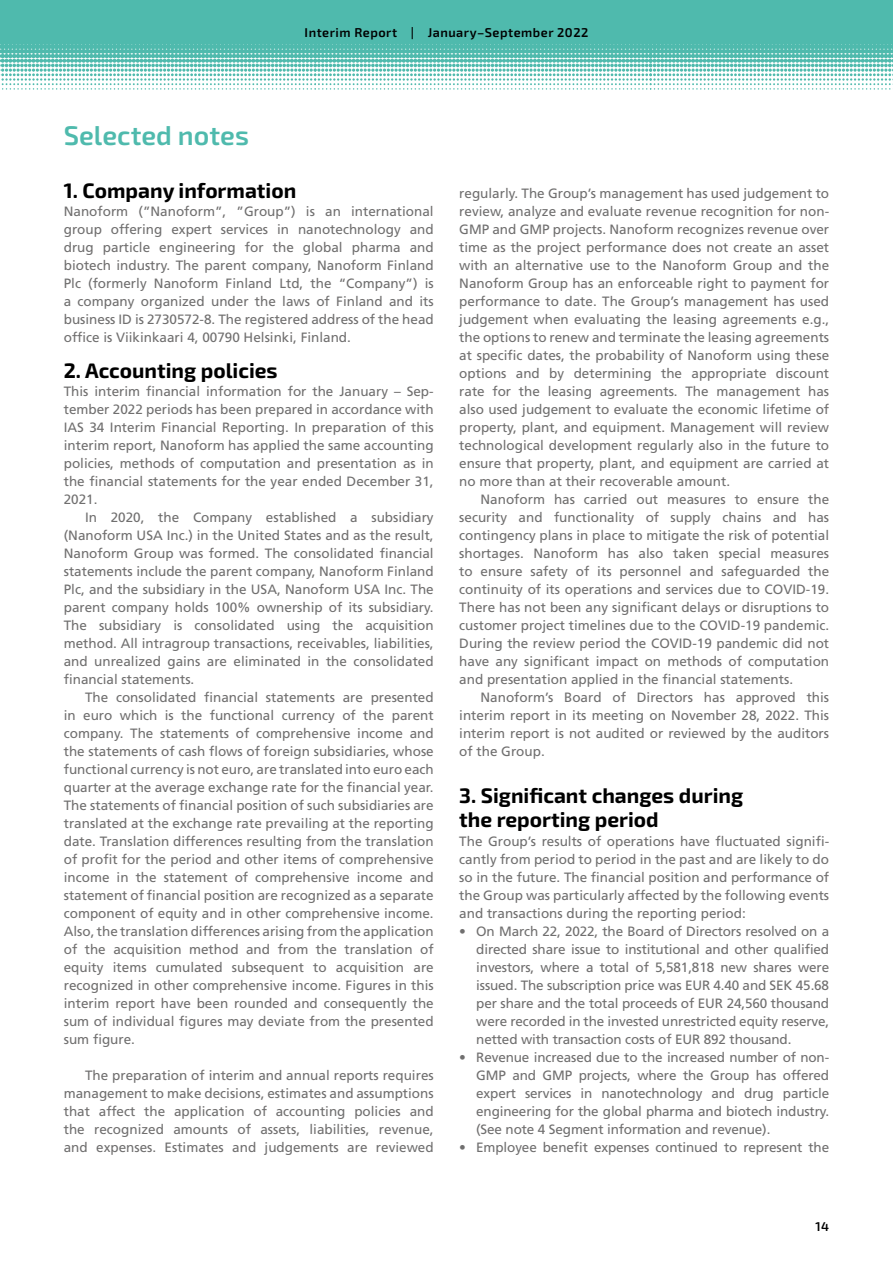
<style>
.page{position:relative;width:893px;height:1263px;background:#fff}
.page>*{position:absolute;margin:0;border:0;box-sizing:border-box;transform-origin:0 0}
.t1{font:600 27px "Exo 2.0";color:#4fbaad}
.t2{font:700 21px/24px "Exo 2.0";color:#000}
.t3{font:13.5px/18px "Frutiger";color:#706f6f;text-align:justify}
.t4{font:600 12.75px "Exo 2.0";letter-spacing:.04em;color:#000}
</style>
<div class="page">
<svg style="left:0;top:0;width:893px;height:90px"></svg>
<h1 class="t1" style="left:64px;top:119px;width:187px">Selected notes</h1>
<p class="t4" style="left:305px;top:25px;width:285px">Interim Report | January–September 2022</p>
<h2 class="t2" style="left:64px;top:179px;width:234px">1. Company information</h2>
<p class="t3" style="left:64px;top:202px;width:371px">Nanoform (”Nanoform”, ”Group”) is an international group offering expert services in nanotechnology and drug particle engineering for the global pharma and biotech industry. The parent company, Nanoform Finland Plc (formerly Nanoform Finland Ltd, the “Company”) is a company organized under the laws of Finland and its business ID is 2730572-8. The registered address of the head office is Viikinkaari 4, 00790 Helsinki, Finland.</p>
<h2 class="t2" style="left:64px;top:359px;width:215px">2. Accounting policies</h2>
<p class="t3" style="left:64px;top:382px;width:371px">This interim financial information for the January – Sep&shy;tember 2022 periods has been prepared in accordance with IAS 34 Interim Financial Reporting. In preparation of this interim report, Nanoform has applied the same accounting policies, methods of computation and presentation as in the financial statements for the year ended December 31, 2021.</p>
<p class="t3" style="left:64px;top:508px;width:371px;text-indent:21px">In 2020, the Company established a subsidiary (Nanoform USA Inc.) in the United States and as the result, Nanoform Group was formed. The consolidated financial statements include the parent company, Nanoform Finland Plc, and the subsidiary in the USA, Nanoform USA Inc. The parent company holds 100% ownership of its subsidiary.<br>The subsidiary is consolidated using the acquisition method. All intragroup transactions, receivables, liabilities, and unrealized gains are eliminated in the consolidated financial statements.</p>
<p class="t3" style="left:64px;top:688px;width:371px;text-indent:21px">The consolidated financial statements are presented in euro which is the functional currency of the parent company. The statements of comprehensive income and the statements of cash flows of foreign subsidiaries, whose functional currency is not euro, are translated into euro each quarter at the average exchange rate for the financial year.<br>The statements of financial position of such subsidiaries are translated at the exchange rate prevailing at the reporting date. Translation differences resulting from the translation of profit for the period and other items of comprehensive income in the statement of comprehensive income and statement of financial position are recognized as a separate component of equity and in other comprehensive income.<br>Also, the translation differences arising from the application of the acquisition method and from the translation of equity items cumulated subsequent to acquisition are recognized in other comprehensive income. Figures in this interim report have been rounded and consequently the sum of individual figures may deviate from the presented sum figure.</p>
<p class="t3" style="left:64px;top:1066px;width:371px;text-indent:21px">The preparation of interim and annual reports requires management to make decisions, estimates and assumptions that affect the application of accounting policies and the recognized amounts of assets, liabilities, revenue, and expenses. Estimates and judgements are reviewed</p>
<p class="t3" style="left:459px;top:184px;width:371px">regularly. The Group’s management has used judgement to review, analyze and evaluate revenue recognition for non-GMP and GMP projects. Nanoform recognizes revenue over time as the project performance does not create an asset with an alternative use to the Nanoform Group and the Nanoform Group has an enforceable right to payment for performance to date. The Group’s management has used judgement when evaluating the leasing agreements e.g., the options to renew and terminate the leasing agreements at specific dates, the probability of Nanoform using these options and by determining the appropriate discount rate for the leasing agreements. The management has also used judgement to evaluate the economic lifetime of property, plant, and equipment. Management will review technological development regularly also in the future to ensure that property, plant, and equipment are carried at no more than at their recoverable amount.</p>
<p class="t3" style="left:459px;top:490px;width:371px;text-indent:21px">Nanoform has carried out measures to ensure the security and functionality of supply chains and has contingency plans in place to mitigate the risk of potential shortages. Nanoform has also taken special measures to ensure safety of its personnel and safeguarded the continuity of its operations and services due to COVID-19.<br>There has not been any significant delays or disruptions to customer project timelines due to the COVID-19 pandemic.<br>During the review period the COVID-19 pandemic did not have any significant impact on methods of computation and presentation applied in the financial statements.</p>
<p class="t3" style="left:459px;top:688px;width:371px;text-indent:21px">Nanoform’s Board of Directors has approved this interim report in its meeting on November 28, 2022. This interim report is not audited or reviewed by the auditors of the Group.</p>
<h2 class="t2" style="left:459px;top:784px;width:285px">3. Significant changes during the reporting period</h2>
<p class="t3" style="left:459px;top:832px;width:371px">The Group’s results of operations have fluctuated signifi&shy;cantly from period to period in the past and are likely to do so in the future. The financial position and performance of the Group was particularly affected by the following events and transactions during the reporting period:</p>
<p class="t3" style="left:476px;top:922px;width:354px;text-indent:-17px">• On March 22, 2022, the Board of Directors resolved on a directed share issue to institutional and other qualified investors, where a total of 5,581,818 new shares were issued. The subscription price was EUR 4.40 and SEK 45.68 per share and the total proceeds of EUR 24,560 thousand were recorded in the invested unrestricted equity reserve, netted with transaction costs of EUR 892 thousand.</p>
<p class="t3" style="left:476px;top:1048px;width:354px;text-indent:-17px">• Revenue increased due to the increased number of non-GMP and GMP projects, where the Group has offered expert services in nanotechnology and drug particle engineering for the global pharma and biotech industry. (See note 4 Segment information and revenue).</p>
<p class="t3" style="left:459px;top:1138px;width:371px">• Employee benefit expenses continued to represent the</p>
<p class="t4" style="left:815px;top:1219px;width:15px">14</p>
</div>
